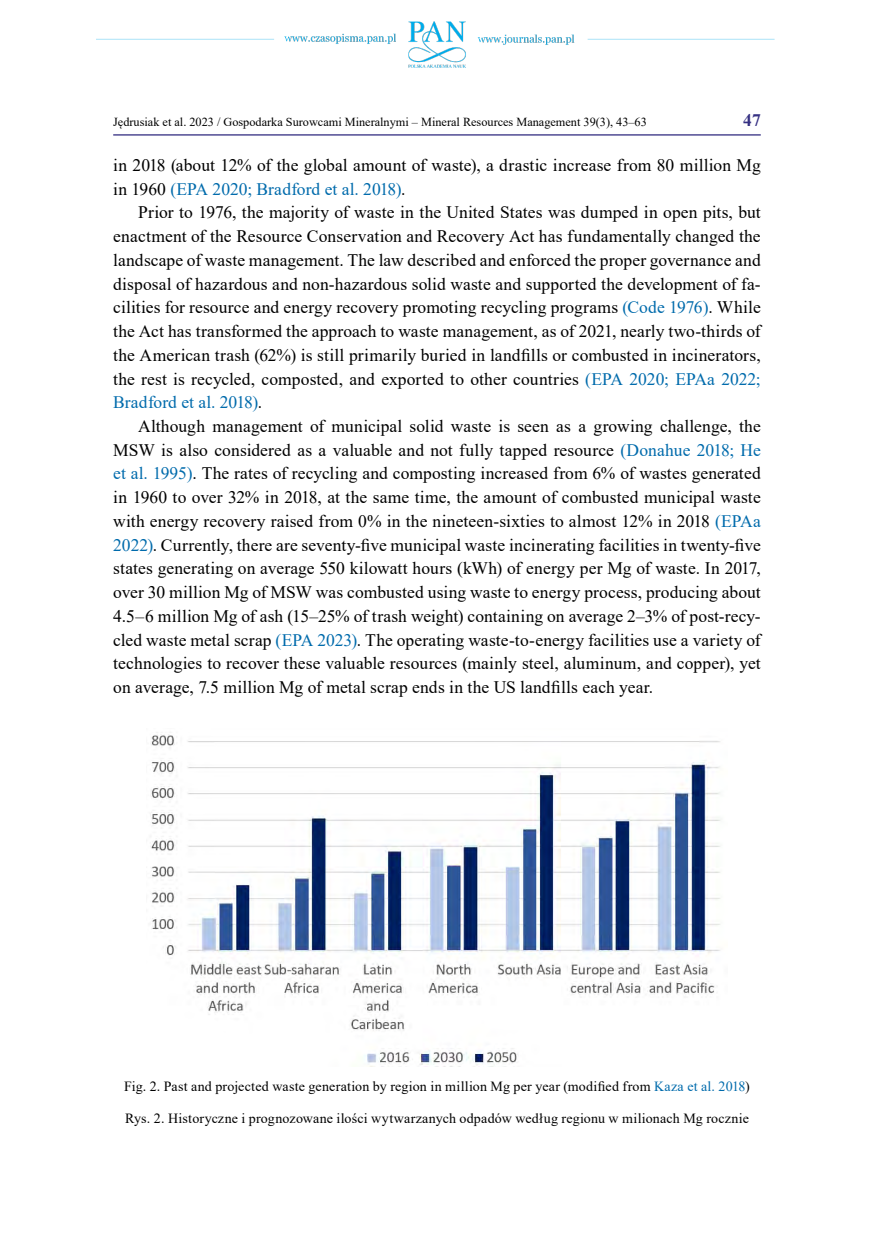
<style>
.page{position:relative;width:874px;height:1241px;background:#fff}
.page>*{position:absolute;margin:0;border:0;box-sizing:border-box;transform-origin:0 0}
.t1{font:17.5px/23.6px "Times New Roman";letter-spacing:.005em;color:#000;text-align:justify}
.t2{font:700 17.5px "Times New Roman";color:#363183}
.t3{font:14px "Times New Roman";letter-spacing:.01em;color:#000}
.t4{font:12.25px "Times New Roman";color:#000}
.s1{color:#006bac}
</style>
<div class="page">
<img style="left:96px;top:21px;width:679px;height:47px">
<hr style="left:113px;top:134px;width:647px;height:1px;background:#363183">
<img style="left:150px;top:732px;width:571px;height:333px">
<p class="t4" style="left:113px;top:113px;width:535px">Jędrusiak et al. 2023 / Gospodarka Surowcami Mineralnymi – Mineral Resources Management 39(3), 43–63</p>
<p class="t2" style="left:742px;top:107px;width:19px">47</p>
<p class="t1" style="left:113px;top:153px;width:648px">in 2018 (about 12% of the global amount of waste), a drastic increase from 80 million Mg in 1960 <span class="s1">(EPA 2020; Bradford et al. 2018)</span>.</p>
<p class="t1" style="left:113px;top:200px;width:648px;text-indent:25px">Prior to 1976, the majority of waste in the United States was dumped in open pits, but enactment of the Resource Conservation and Recovery Act has fundamentally changed the landscape of waste management. The law described and enforced the proper governance and disposal of hazardous and non-hazardous solid waste and supported the development of fa&shy;cilities for resource and energy recovery promoting recycling programs <span class="s1">(Code 1976)</span>. While the Act has transformed the approach to waste management, as of 2021, nearly two-thirds of the American trash (62%) is still primarily buried in landfills or combusted in incinerators, the rest is recycled, composted, and exported to other countries <span class="s1">(EPA 2020; EPAa 2022; Bradford et al. 2018)</span>.</p>
<p class="t1" style="left:113px;top:413px;width:648px;text-indent:25px">Although management of municipal solid waste is seen as a growing challenge, the MSW is also considered as a valuable and not fully tapped resource <span class="s1">(Donahue 2018; He et al. 1995)</span>. The rates of recycling and composting increased from 6% of wastes generated in 1960 to over 32% in 2018, at the same time, the amount of combusted municipal waste with energy recovery raised from 0% in the nineteen-sixties to almost 12% in 2018 <span class="s1">(EPAa 2022)</span>. Currently, there are seventy-five municipal waste incinerating facilities in twenty-five states generating on average 550 kilowatt hours (kWh) of energy per Mg of waste. In 2017, over 30 million Mg of MSW was combusted using waste to energy process, producing about 4.5–6 million Mg of ash (15–25% of trash weight) containing on average 2–3% of post-recy&shy;cled waste metal scrap <span class="s1">(EPA 2023)</span>. The operating waste-to-energy facilities use a variety of technologies to recover these valuable resources (mainly steel, aluminum, and copper), yet on average, 7.5 million Mg of metal scrap ends in the US landfills each year.</p>
<p class="t3" style="left:124px;top:1075px;width:626px">Fig. 2. Past and projected waste generation by region in million Mg per year (modified from <span class="s1">Kaza et al. 2018</span>)</p>
<p class="t3" style="left:125px;top:1108px;width:625px">Rys. 2. Historyczne i prognozowane ilości wytwarzanych odpadów według regionu w milionach Mg rocznie</p>
</div>
